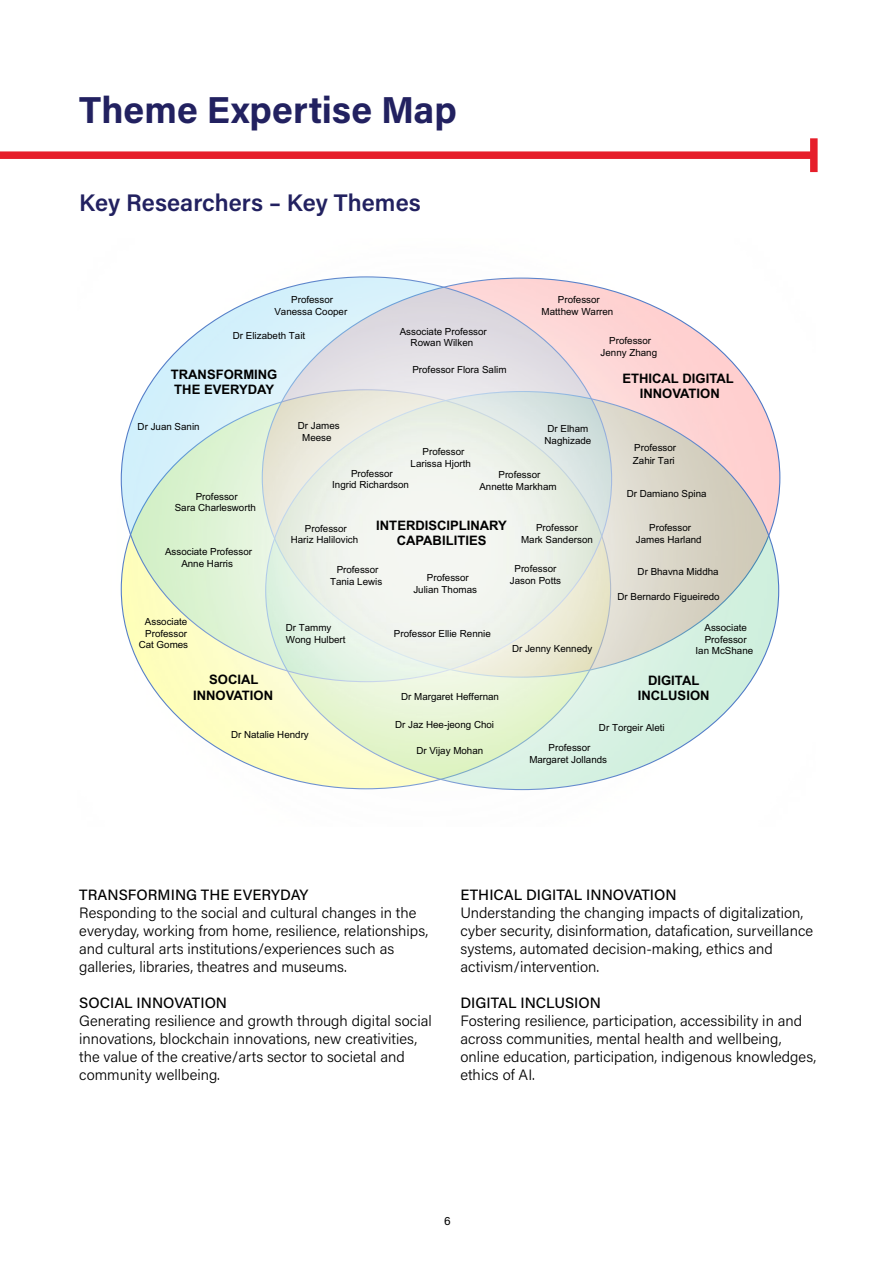
<style>
.page{position:relative;width:893px;height:1263px;background:#fff}
.page>*{position:absolute;margin:0;border:0;box-sizing:border-box;transform-origin:0 0}
.t1{font:37.5px "Acumin Variable Concept";letter-spacing:.055em;color:#222160}
.t2{font:24px "Acumin Variable Concept";letter-spacing:.045em;color:#222160}
.t3{font:15px/18px "Acumin Variable Concept";letter-spacing:.01em;color:#000}
.t4{font:700 13.05px/15.1px "Arial";color:#000;text-align:center}
.t5{font:12px "Acumin Variable Concept";color:#000}
.t6{font:9.75px/12px "Arial";color:#000;text-align:center}
</style>
<div class="page">
<div style="left:0;top:151px;width:814px;height:8px;background:#e61e2a"></div>
<div style="left:810px;top:138px;width:8px;height:34px;background:#e61e2a"></div>
<img style="left:120px;top:276px;width:661px;height:515px">
<h1 class="t1" style="left:79px;top:85px;width:377px">Theme Expertise Map</h1>
<h2 class="t2" style="left:79px;top:186px;width:342px">Key Researchers – Key Themes</h2>
<p class="t6" style="left:274px;top:294px;width:74px">Professor<br>Vanessa Cooper</p>
<p class="t6" style="left:233px;top:330px;width:74px">Dr Elizabeth Tait</p>
<p class="t4" style="left:171px;top:367px;width:108px;text-align:left">TRANSFORMING<br>THE EVERYDAY</p>
<p class="t6" style="left:400px;top:325px;width:89px">Associate Professor<br>Rowan Wilken</p>
<p class="t6" style="left:412px;top:364px;width:96px">Professor Flora Salim</p>
<p class="t6" style="left:542px;top:294px;width:73px">Professor<br>Matthew Warren</p>
<p class="t6" style="left:601px;top:335px;width:58px">Professor<br>Jenny Zhang</p>
<p class="t4" style="left:622px;top:371px;width:113px">ETHICAL DIGITAL<br>INNOVATION</p>
<p class="t6" style="left:138px;top:420px;width:64px">Dr Juan Sanin</p>
<p class="t6" style="left:175px;top:491px;width:83px;line-height:10.9px">Professor<br>Sara Charlesworth</p>
<p class="t6" style="left:165px;top:545px;width:89px">Associate Professor<br>Anne Harris</p>
<p class="t6" style="left:298px;top:419px;width:43px">Dr James<br>Meese</p>
<p class="t6" style="left:544px;top:423px;width:48px">Dr Elham<br>Naghizade</p>
<p class="t6" style="left:411px;top:446px;width:62px">Professor<br>Larissa Hjorth</p>
<p class="t6" style="left:332px;top:467px;width:78px">Professor<br>Ingrid Richardson</p>
<p class="t6" style="left:479px;top:468px;width:79px">Professor<br>Annette Markham</p>
<p class="t6" style="left:291px;top:522px;width:69px">Professor<br>Hariz Halilovich</p>
<p class="t4" style="left:376px;top:518px;width:132px">INTERDISCIPLINARY<br>CAPABILITIES</p>
<p class="t6" style="left:521px;top:521px;width:73px">Professor<br>Mark Sanderson</p>
<p class="t6" style="left:330px;top:563px;width:54px">Professor<br>Tania Lewis</p>
<p class="t6" style="left:413px;top:571px;width:65px">Professor<br>Julian Thomas</p>
<p class="t6" style="left:510px;top:563px;width:53px">Professor<br>Jason Potts</p>
<p class="t6" style="left:139px;top:616px;width:51px;line-height:11.4px">Associate<br>Professor<br>Cat Gomes</p>
<p class="t6" style="left:394px;top:627px;width:98px">Professor Ellie Rennie</p>
<p class="t6" style="left:286px;top:622px;width:61px;text-align:left">Dr Tammy<br>Wong Hulbert</p>
<p class="t6" style="left:512px;top:642px;width:82px">Dr Jenny Kennedy</p>
<p class="t6" style="left:633px;top:442px;width:45px;text-align:left">Professor<br>Zahir Tari</p>
<p class="t6" style="left:627px;top:487px;width:81px">Dr Damiano Spina</p>
<p class="t6" style="left:636px;top:521px;width:67px">Professor<br>James Harland</p>
<p class="t6" style="left:638px;top:565px;width:83px">Dr Bhavna Middha</p>
<p class="t6" style="left:617px;top:591px;width:104px">Dr Bernardo Figueiredo</p>
<p class="t6" style="left:704px;top:622px;width:44px;text-align:left">Associate<br>Professor</p>
<p class="t6" style="left:695px;top:645px;width:59px">Ian McShane</p>
<p class="t4" style="left:193px;top:671px;width:82px;line-height:16.5px">SOCIAL<br>INNOVATION</p>
<p class="t4" style="left:638px;top:672px;width:73px">DIGITAL<br>INCLUSION</p>
<p class="t6" style="left:401px;top:691px;width:99px">Dr Margaret Heffernan</p>
<p class="t6" style="left:231px;top:728px;width:79px">Dr Natalie Hendry</p>
<p class="t6" style="left:395px;top:719px;width:100px">Dr Jaz Hee-jeong Choi</p>
<p class="t6" style="left:416px;top:745px;width:68px">Dr Vijay Mohan</p>
<p class="t6" style="left:599px;top:722px;width:67px">Dr Torgeir Aleti</p>
<p class="t6" style="left:529px;top:741px;width:79px">Professor<br>Margaret Jollands</p>
<p class="t3" style="left:79px;top:886px;width:350px">TRANSFORMING THE EVERYDAY<br>Responding to the social and cultural changes in the everyday, working from home, resilience, relationships, and cultural arts institutions/experiences such as galleries, libraries, theatres and museums.</p>
<p class="t3" style="left:79px;top:994px;width:354px">SOCIAL INNOVATION<br>Generating resilience and growth through digital social innovations, blockchain innovations, new creativities, the value of the creative/arts sector to societal and community wellbeing.</p>
<p class="t3" style="left:460px;top:886px;width:354px">ETHICAL DIGITAL INNOVATION<br>Understanding the changing impacts of digitalization, cyber security, disinformation, datafication, surveillance systems, automated decision-making, ethics and activism/intervention.</p>
<p class="t3" style="left:460px;top:994px;width:357px">DIGITAL INCLUSION<br>Fostering resilience, participation, accessibility in and across communities, mental health and wellbeing, online education, participation, indigenous knowledges, ethics of AI.</p>
<p class="t5" style="left:444px;top:1213px;width:8px">6</p>
</div>
